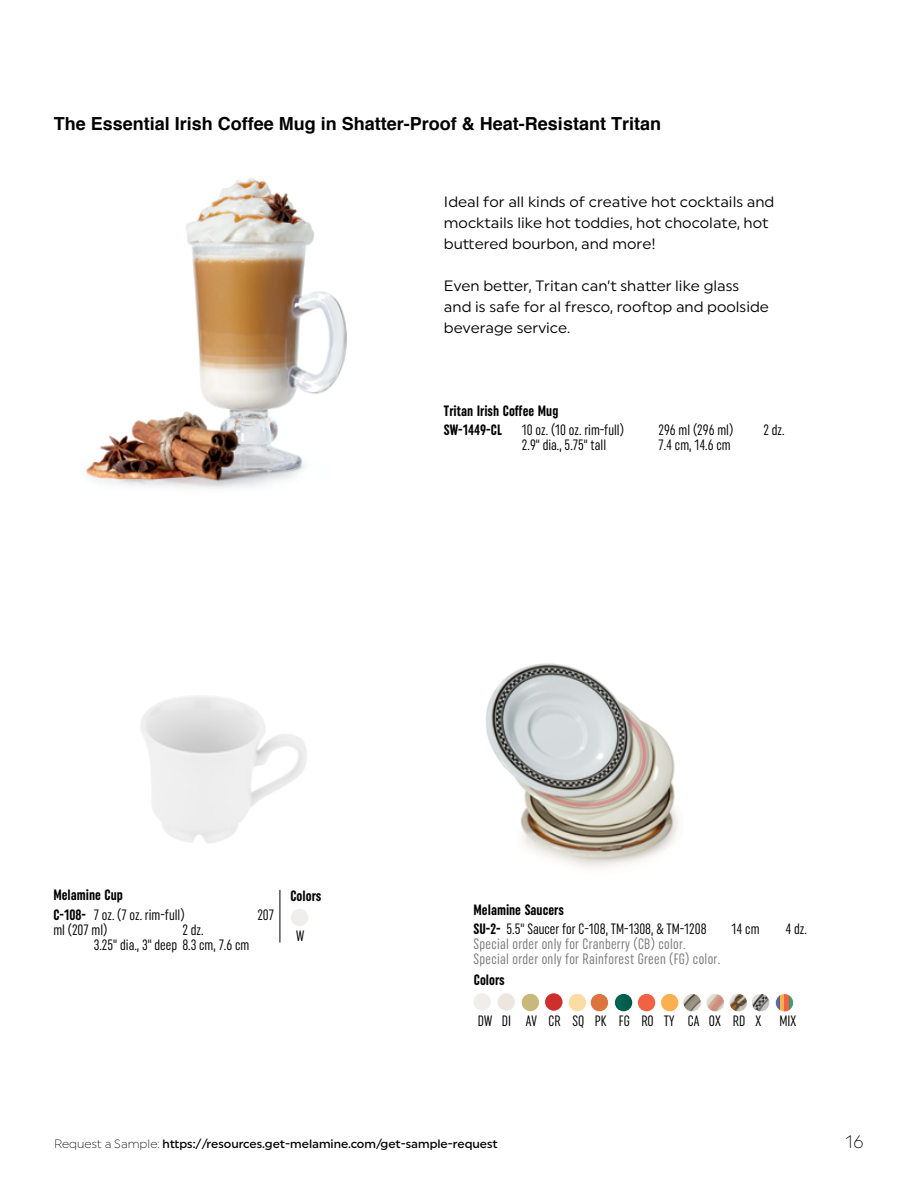
<style>
.page{position:relative;width:918px;height:1188px;background:#fff}
.page>*{position:absolute;margin:0;border:0;box-sizing:border-box;transform-origin:0 0}
.t1{font:700 18px "Helvetica";color:#000}
.t2{font:300 18px "Uniform";color:#000}
.t3{font:extra-condensed 15px/15px "Uniform";color:#000}
.t4{font:15px/21px "Uniform";color:#000}
.t5{font:extra-condensed 15px/15px "Uniform";letter-spacing:.02em;color:#77787b}
.t6{font:700 extra-condensed 15px "Uniform";color:#000}
.t7{font:500 12px "Uniform";color:#000}
.s1{font-weight:700}
.s2{font-weight:300}
</style>
<div class="page">
<img style="left:86px;top:178px;width:261px;height:310px">
<img style="left:486px;top:663px;width:192px;height:205px">
<div style="left:661px;top:993px;width:18px;height:19px;background:#fbb050;border-radius:50%"></div>
<div style="left:660px;top:993px;width:19px;height:19px;border:1px solid #fff;border-radius:50%"></div>
<div style="left:637px;top:993px;width:19px;height:19px;background:#f16144;border-radius:50%"></div>
<div style="left:637px;top:993px;width:19px;height:19px;border:1px solid #fff;border-radius:50%"></div>
<img style="left:614px;top:993px;width:19px;height:19px;border-radius:9px">
<div style="left:614px;top:993px;width:19px;height:19px;border:1px solid #fff;border-radius:50%"></div>
<div style="left:590px;top:993px;width:19px;height:19px;background:#de743d;border-radius:50%"></div>
<div style="left:590px;top:993px;width:19px;height:19px;border:1px solid #fff;border-radius:50%"></div>
<div style="left:568px;top:993px;width:19px;height:19px;background:#fcdca5;border-radius:50%"></div>
<div style="left:568px;top:993px;width:19px;height:19px;border:1px solid #fff;border-radius:50%"></div>
<div style="left:521px;top:993px;width:19px;height:19px;background:#c8b97a;border-radius:50%"></div>
<div style="left:521px;top:993px;width:19px;height:19px;border:1px solid #fff;border-radius:50%"></div>
<div style="left:497px;top:993px;width:18px;height:18px;background:#ede6df;border-radius:50%"></div>
<div style="left:497px;top:992px;width:19px;height:20px;border:1px solid #fff;border-radius:50%"></div>
<div style="left:473px;top:993px;width:18px;height:18px;background:#efeeed;border-radius:50%"></div>
<div style="left:472px;top:992px;width:20px;height:20px;border:1px solid #fff;border-radius:50%"></div>
<svg style="left:777px;top:995px;width:3px;height:15px"></svg>
<hr style="left:780px;top:994px;width:4px;height:18px;background:#fbb050">
<div style="left:784px;top:994px;width:5px;height:18px;background:#f16144"></div>
<svg style="left:789px;top:995px;width:3px;height:15px"></svg>
<div style="left:775px;top:993px;width:19px;height:19px;border:1px solid #fff;border-radius:50%"></div>
<img style="left:729px;top:993px;width:18px;height:19px;border-radius:9px">
<div style="left:729px;top:993px;width:19px;height:19px;border:1px solid #fff;border-radius:50%"></div>
<img style="left:706px;top:993px;width:18px;height:19px;border-radius:9px">
<div style="left:706px;top:993px;width:19px;height:19px;border:1px solid #fff;border-radius:50%"></div>
<img style="left:751px;top:993px;width:19px;height:19px;border-radius:9px">
<div style="left:751px;top:993px;width:19px;height:19px;border:1px solid #fff;border-radius:50%"></div>
<img style="left:683px;top:993px;width:18px;height:19px;border-radius:9px">
<div style="left:682px;top:993px;width:20px;height:19px;border:1px solid #fff;border-radius:50%"></div>
<div style="left:545px;top:993px;width:18px;height:18px;background:#ce2f2a;border-radius:50%"></div>
<div style="left:544px;top:992px;width:19px;height:20px;border:1px solid #fff;border-radius:50%"></div>
<div style="left:290px;top:908px;width:19px;height:19px;background:#efeeed;border-radius:50%"></div>
<div style="left:290px;top:908px;width:19px;height:19px;border:1px solid #fff;border-radius:50%"></div>
<hr style="left:279px;top:890px;width:1px;height:53px;background:#000">
<p class="t1" style="left:54px;top:110px;width:609px">The Essential Irish Coffee Mug in Shatter-Proof &amp; Heat-Resistant Tritan</p>
<p class="t4" style="left:444px;top:191px;width:332px">Ideal for all kinds of creative hot cocktails and mocktails like hot toddies, hot chocolate, hot buttered bourbon, and more!</p>
<p class="t4" style="left:444px;top:275px;width:327px">Even better, Tritan can’t shatter like glass and is safe for al fresco, rooftop and poolside beverage service.</p>
<p class="t6" style="left:444px;top:402px;width:116px">Tritan Irish Coffee Mug</p>
<p class="t6" style="left:444px;top:421px;width:59px">SW-1449-CL</p>
<p class="t3" style="left:522px;top:422px;width:104px">10 oz. (10 oz. rim-full)</p>
<p class="t3" style="left:658px;top:422px;width:76px">296 ml (296 ml)</p>
<p class="t3" style="left:763px;top:422px;width:23px">2 dz.</p>
<p class="t3" style="left:522px;top:437px;width:86px">2.9" dia., 5.75" tall</p>
<p class="t3" style="left:658px;top:437px;width:74px">7.4 cm, 14.6 cm</p>
<p class="t6" style="left:53px;top:887px;width:71px">Melamine Cup</p>
<p class="t3" style="left:53px;top:907px;width:133px"><span class="s1">C-108-</span> 7 oz. (7 oz. rim-full)</p>
<p class="t3" style="left:257px;top:907px;width:18px">207</p>
<p class="t3" style="left:53px;top:922px;width:56px">ml (207 ml)</p>
<p class="t3" style="left:94px;top:922px;width:157px;text-indent:88px">2 dz.<br>3.25" dia., 3" deep 8.3 cm, 7.6 cm</p>
<p class="t6" style="left:290px;top:887px;width:33px">Colors</p>
<p class="t3" style="left:296px;top:928px;width:10px">W</p>
<p class="t6" style="left:474px;top:902px;width:92px">Melamine Saucers</p>
<p class="t3" style="left:474px;top:921px;width:235px"><span class="s1">SU-2-</span> 5.5" Saucer for C-108, TM-1308, &amp; TM-1208</p>
<p class="t3" style="left:732px;top:921px;width:29px">14 cm</p>
<p class="t3" style="left:785px;top:921px;width:23px">4 dz.</p>
<p class="t5" style="left:474px;top:936px;width:248px">Special order only for Cranberry (CB) color.<br>Special order only for Rainforest Green (FG) color.</p>
<p class="t6" style="left:474px;top:971px;width:33px">Colors</p>
<p class="t3" style="left:478px;top:1013px;width:320px">DW DI AV CR SQ PK FG RO TY CA OX RD X MIX</p>
<p class="t7" style="left:54px;top:1136px;width:445px"><span class="s2">Request a Sample:</span> https://resources.get-melamine.com/get-sample-request</p>
<p class="t2" style="left:845px;top:1130px;width:20px">16</p>
</div>
